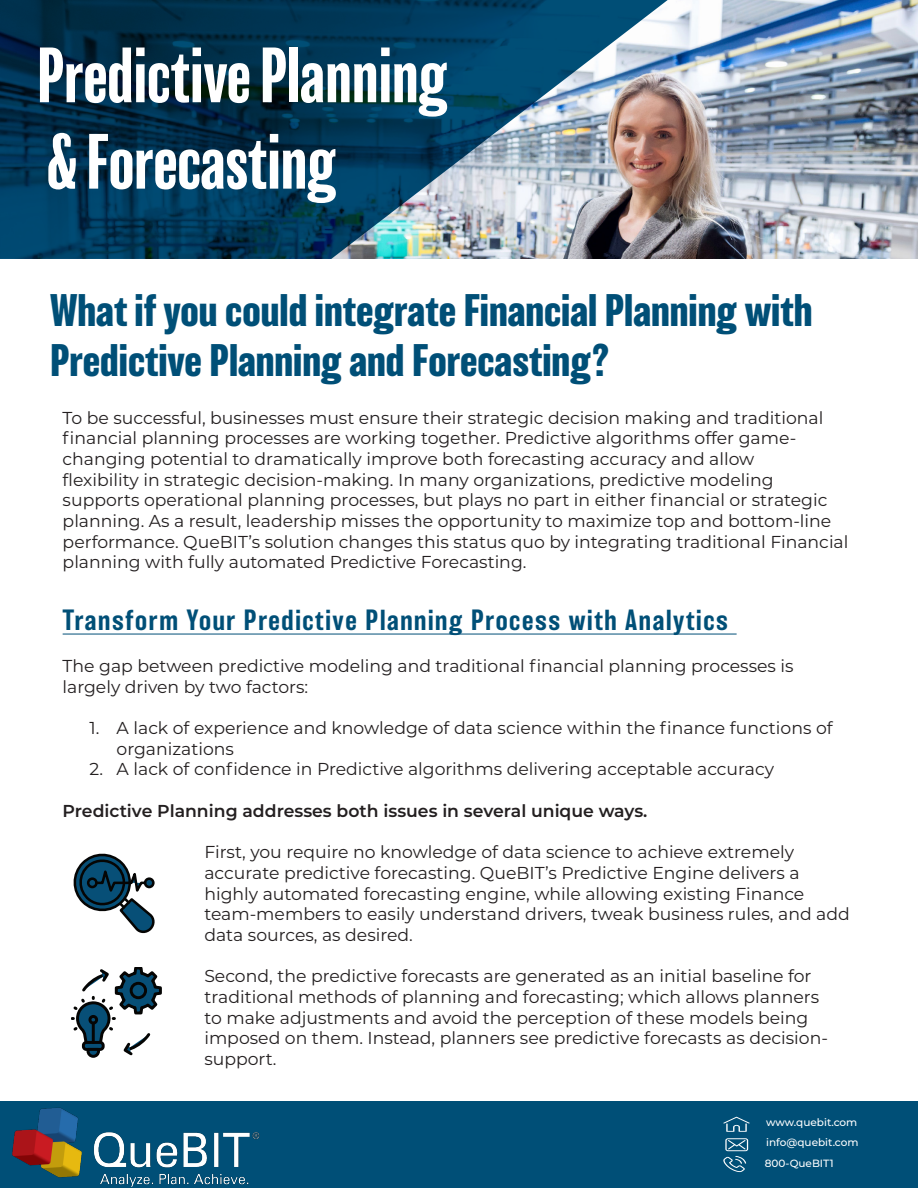
<style>
.page{position:relative;width:918px;height:1188px;background:#fff}
.page>*{position:absolute;margin:0;border:0;box-sizing:border-box;transform-origin:0 0}
.t1{font:condensed 72px/86.4px "Balboa";color:#fff}
.t2{font:700 42px/50.4px "Balboa";color:#004f77}
.Text_Left_Justify{font:500 27px "Balboa";letter-spacing:.06em;color:#004f77}
.Text_Left_Justify-2{font:17.25px/20.7px "Montserrat";color:#231f20}
.t3{font:600 17.25px "Montserrat";color:#231f20}
.t4{font:500 10.5px "Montserrat";color:#fff}
</style>
<div class="page">
<div style="left:0;top:1102px;width:918px;height:86px;background:#004f77"></div>
<img style="left:676px;top:0;width:242px;height:259px">
<img style="left:0;top:0;width:676px;height:259px">
<svg style="left:723px;top:1117px;width:27px;height:15px"></svg>
<svg style="left:723px;top:1138px;width:25px;height:34px"></svg>
<svg style="left:71px;top:967px;width:90px;height:90px"></svg>
<img style="left:12px;top:1107px;width:248px;height:80px">
<hr style="left:63px;top:634px;width:674px;height:1px;background:#004f77">
<svg style="left:73px;top:853px;width:82px;height:81px"></svg>
<p class="t1" style="left:38px;top:34px;width:411px">Predictive Planning &amp; Forecasting</p>
<p class="t2" style="left:50px;top:285px;width:764px">What if you could integrate Financial Planning with<br>Predictive Planning and Forecasting?</p>
<p class="Text_Left_Justify-2" style="left:63px;top:406px;width:787px">To be successful, businesses must ensure their strategic decision making and traditional financial planning processes are working together. Predictive algorithms offer game&shy;changing potential to dramatically improve both forecasting accuracy and allow<br>flexibility in strategic decision-making. In many organizations, predictive modeling supports operational planning processes, but plays no part in either financial or strategic planning. As a result, leadership misses the opportunity to maximize top and bottom-line performance. QueBIT’s solution changes this status quo by integrating traditional Financial planning with fully automated Predictive Forecasting.</p>
<p class="Text_Left_Justify" style="left:63px;top:606px;width:667px">Transform Your Predictive Planning Process with Analytics</p>
<p class="Text_Left_Justify-2" style="left:63px;top:655px;width:733px">The gap between predictive modeling and traditional financial planning processes is largely driven by two factors:</p>
<p class="Text_Left_Justify-2" style="left:117px;top:717px;width:718px;text-indent:-27px">1. A lack of experience and knowledge of data science within the finance functions of organizations</p>
<p class="Text_Left_Justify-2" style="left:90px;top:758px;width:686px">2. A lack of confidence in Predictive algorithms delivering acceptable accuracy</p>
<p class="t3" style="left:63px;top:798px;width:586px">Predictive Planning addresses both issues in several unique ways.</p>
<p class="Text_Left_Justify-2" style="left:204px;top:841px;width:647px">First, you require no knowledge of data science to achieve extremely accurate predictive forecasting. QueBIT’s Predictive Engine delivers a highly automated forecasting engine, while allowing existing Finance team-members to easily understand drivers, tweak business rules, and add data sources, as desired.</p>
<p class="Text_Left_Justify-2" style="left:204px;top:965px;width:625px">Second, the predictive forecasts are generated as an initial baseline for traditional methods of planning and forecasting; which allows planners to make adjustments and avoid the perception of these models being imposed on them. Instead, planners see predictive forecasts as decision&shy;support.</p>
<p class="t4" style="left:766px;top:1115px;width:93px">www.quebit.com</p>
<p class="t4" style="left:765px;top:1156px;width:70px">800-QueBIT1</p>
<p class="t4" style="left:766px;top:1135px;width:94px">info@quebit.com</p>
</div>
